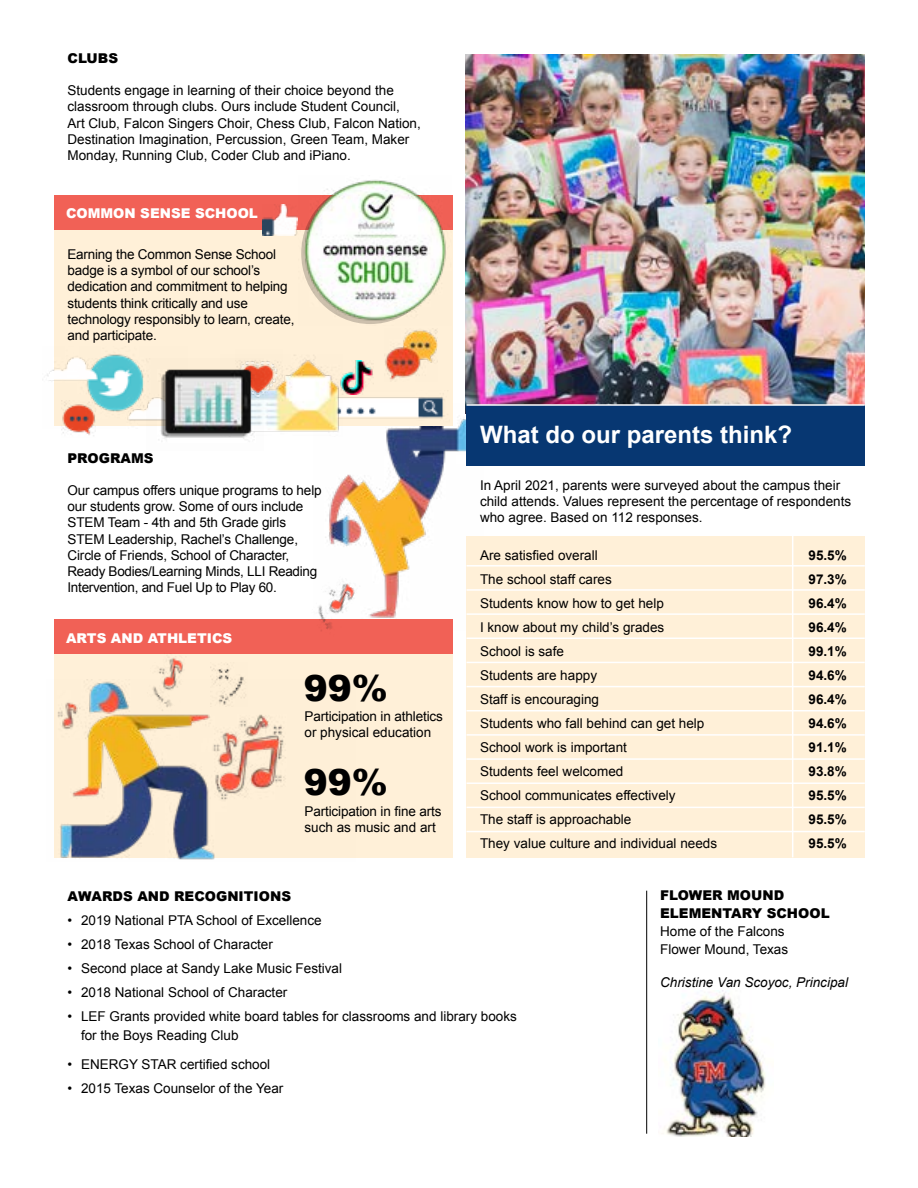
<style>
.page{position:relative;width:918px;height:1188px;background:#fff}
.page>*{position:absolute;margin:0;border:0;box-sizing:border-box;transform-origin:0 0}
.t1{font:900 36px "Arial";color:#000}
.t2{font:700 24px "Arial";color:#fff}
.t3{font:13.5px/16.2px "Arial";color:#000}
.t4{font:700 13.5px/24px "Arial";color:#000;text-align:justify}
.t5{font:900 13.5px/18px "Arial";color:#000}
.t6{font:900 13.5px "Arial";color:#fff}
.t7{font:italic 13.5px "Arial";color:#000}
</style>
<div class="page">
<img style="left:325px;top:403px;width:158px;height:227px">
<div style="left:54px;top:195px;width:398px;height:231px;background:#fff0d8"></div>
<div style="left:54px;top:195px;width:398px;height:35px;background:#f16156"></div>
<img style="left:342px;top:360px;width:31px;height:30px">
<img style="left:262px;top:204px;width:36px;height:31px">
<img style="left:47px;top:354px;width:100px;height:73px">
<img style="left:61px;top:401px;width:34px;height:35px">
<img style="left:342px;top:390px;width:103px;height:29px">
<img style="left:263px;top:355px;width:79px;height:82px">
<img style="left:301px;top:180px;width:145px;height:144px">
<img style="left:385px;top:329px;width:53px;height:51px">
<img style="left:263px;top:355px;width:19px;height:45px">
<img style="left:466px;top:54px;width:399px;height:360px">
<div style="left:54px;top:622px;width:398px;height:235px;background:#fff0d8"></div>
<img style="left:54px;top:679px;width:302px;height:181px">
<div style="left:467px;top:536px;width:398px;height:321px;background:#fff0d8"></div>
<div style="left:467px;top:405px;width:398px;height:60px;background:#073772"></div>
<hr style="left:467px;top:565px;width:398px;height:2px;background:#fff">
<hr style="left:467px;top:404px;width:398px;height:2px;background:#fff">
<hr style="left:467px;top:589px;width:398px;height:2px;background:#fff">
<hr style="left:467px;top:613px;width:398px;height:2px;background:#fff">
<hr style="left:467px;top:638px;width:398px;height:1px;background:#fff">
<hr style="left:467px;top:662px;width:398px;height:1px;background:#fff">
<hr style="left:467px;top:686px;width:398px;height:1px;background:#fff">
<hr style="left:467px;top:710px;width:398px;height:1px;background:#fff">
<hr style="left:467px;top:734px;width:398px;height:2px;background:#fff">
<hr style="left:467px;top:758px;width:398px;height:2px;background:#fff">
<hr style="left:467px;top:782px;width:398px;height:2px;background:#fff">
<hr style="left:467px;top:807px;width:398px;height:1px;background:#fff">
<hr style="left:467px;top:831px;width:398px;height:1px;background:#fff">
<hr style="left:792px;top:536px;width:1px;height:321px;background:#fff">
<div style="left:54px;top:620px;width:398px;height:34px;background:#f16156"></div>
<img style="left:145px;top:657px;width:47px;height:57px">
<img style="left:305px;top:571px;width:60px;height:60px">
<img style="left:211px;top:664px;width:36px;height:43px">
<img style="left:147px;top:360px;width:116px;height:80px">
<img style="left:664px;top:991px;width:102px;height:146px">
<hr style="left:646px;top:891px;width:1px;height:243px;background:#000">
<p class="t5" style="left:68px;top:49px;width:52px">CLUBS</p>
<p class="t3" style="left:68px;top:82px;width:355px">Students engage in learning of their choice beyond the classroom through clubs. Ours include Student Council,<br>Art Club, Falcon Singers Choir, Chess Club, Falcon Nation, Destination Imagination, Percussion, Green Team, Maker Monday, Running Club, Coder Club and iPiano.</p>
<p class="t6" style="left:66px;top:204px;width:193px">COMMON SENSE SCHOOL</p>
<p class="t3" style="left:68px;top:246px;width:228px">Earning the Common Sense School badge is a symbol of our school’s dedication and commitment to helping students think critically and use technology responsibly to learn, create, and participate.</p>
<h2 class="t2" style="left:480px;top:419px;width:314px">What do our parents think?</h2>
<p class="t5" style="left:68px;top:448px;width:88px">PROGRAMS</p>
<p class="t3" style="left:68px;top:482px;width:256px">Our campus offers unique programs to help our students grow. Some of ours include STEM Team - 4th and 5th Grade girls STEM Leadership, Rachel’s Challenge, Circle of Friends, School of Character, Ready Bodies/Learning Minds, LLI Reading Intervention, and Fuel Up to Play 60.</p>
<p class="t3" style="left:480px;top:477px;width:373px">In April 2021, parents were surveyed about the campus their child attends. Values represent the percentage of respondents who agree. Based on 112 responses.</p>
<p class="t3" style="left:480px;top:543px;width:239px;line-height:24px">Are satisfied overall<br>The school staff cares<br>Students know how to get help<br>I know about my child’s grades<br>School is safe<br>Students are happy<br>Staff is encouraging<br>Students who fall behind can get help<br>School work is important<br>Students feel welcomed<br>School communicates effectively<br>The staff is approachable<br>They value culture and individual needs</p>
<p class="t4" style="left:809px;top:544px;width:40px">95.5% 97.3% 96.4% 96.4% 99.1% 94.6% 96.4% 94.6% 91.1% 93.8% 95.5% 95.5% 95.5%</p>
<p class="t6" style="left:66px;top:628px;width:168px">ARTS AND ATHLETICS</p>
<h1 class="t1" style="left:304px;top:662px;width:86px">99%</h1>
<p class="t3" style="left:304px;top:708px;width:140px">Participation in athletics or physical education</p>
<h1 class="t1" style="left:304px;top:756px;width:86px">99%</h1>
<p class="t3" style="left:304px;top:803px;width:139px">Participation in fine arts such as music and art</p>
<p class="t5" style="left:68px;top:886px;width:225px">AWARDS AND RECOGNITIONS</p>
<p class="t3" style="left:68px;top:912px;width:256px">• 2019 National PTA School of Excellence</p>
<p class="t3" style="left:68px;top:936px;width:207px">• 2018 Texas School of Character</p>
<p class="t3" style="left:68px;top:960px;width:276px">• Second place at Sandy Lake Music Festival</p>
<p class="t3" style="left:68px;top:984px;width:221px">• 2018 National School of Character</p>
<p class="t3" style="left:81px;top:1006px;width:437px;line-height:19.5px;text-indent:-14px">• LEF Grants provided white board tables for classrooms and library books for the Boys Reading Club</p>
<p class="t3" style="left:68px;top:1056px;width:204px">• ENERGY STAR certified school</p>
<p class="t3" style="left:68px;top:1080px;width:217px">• 2015 Texas Counselor of the Year</p>
<p class="t5" style="left:660px;top:886px;width:171px">FLOWER MOUND<br>ELEMENTARY SCHOOL</p>
<p class="t3" style="left:660px;top:923px;width:130px;line-height:18px">Home of the Falcons<br>Flower Mound, Texas</p>
<p class="t7" style="left:660px;top:973px;width:189px">Christine Van Scoyoc, Principal</p>
</div>
